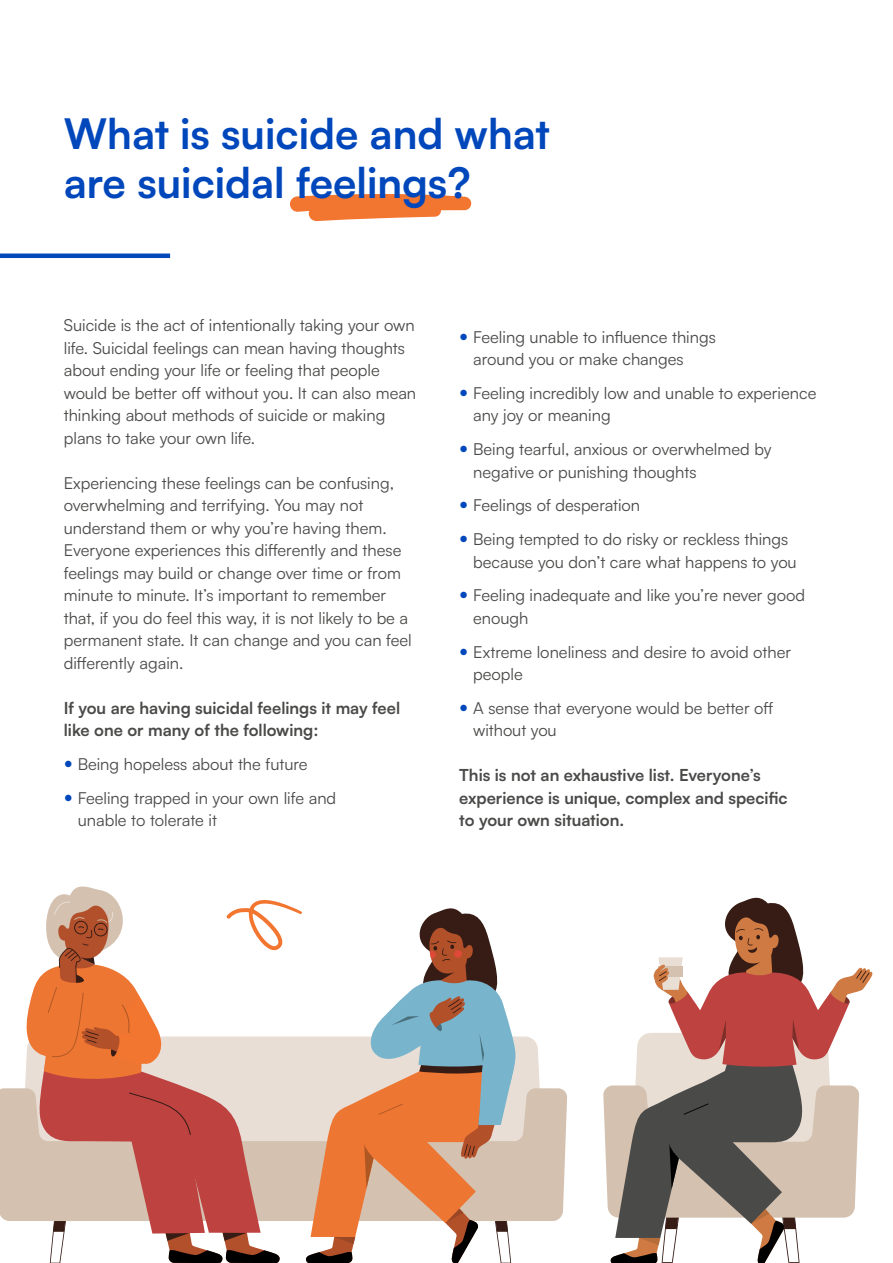
<style>
.page{position:relative;width:893px;height:1263px;background:#fff}
.page>*{position:absolute;margin:0;border:0;box-sizing:border-box;transform-origin:0 0}
.t1{font:700 42px/49.5px "Satoshi";color:#0047bb}
.t2{font:16.5px/22.5px "Satoshi";color:#4a4a49}
.t3{font:700 16.5px/22.5px "Satoshi";color:#4a4a49}
</style>
<div class="page">
<svg style="left:290px;top:194px;width:181px;height:27px"></svg>
<div style="left:0;top:253px;width:170px;height:5px;background:#0047bb"></div>
<svg style="left:603px;top:897px;width:270px;height:366px"></svg>
<svg style="left:517px;top:1036px;width:23px;height:52px"></svg>
<svg style="left:0;top:1088px;width:567px;height:133px;background:#d6c4b3"></svg>
<svg style="left:19px;top:886px;width:498px;height:377px"></svg>
<p class="t1" style="left:64px;top:106px;width:487px">What is suicide and what are suicidal feelings?</p>
<p class="t2" style="left:64px;top:313px;width:354px">Suicide is the act of intentionally taking your own life. Suicidal feelings can mean having thoughts about ending your life or feeling that people would be better off without you. It can also mean thinking about methods of suicide or making plans to take your own life.</p>
<p class="t2" style="left:64px;top:471px;width:350px">Experiencing these feelings can be confusing, overwhelming and terrifying. You may not understand them or why you’re having them.<br>Everyone experiences this differently and these feelings may build or change over time or from minute to minute. It’s important to remember that, if you do feel this way, it is not likely to be a permanent state. It can change and you can feel differently again.</p>
<p class="t3" style="left:64px;top:696px;width:338px">If you are having suicidal feelings it may feel like one or many of the following:</p>
<p class="t2" style="left:78px;top:752px;width:231px">Being hopeless about the future</p>
<p class="t2" style="left:78px;top:786px;width:260px">Feeling trapped in your own life and unable to tolerate it</p>
<p class="t2" style="left:473px;top:325px;width:244px">Feeling unable to influence things around you or make changes</p>
<p class="t2" style="left:473px;top:381px;width:345px">Feeling incredibly low and unable to experience any joy or meaning</p>
<p class="t2" style="left:473px;top:437px;width:300px">Being tearful, anxious or overwhelmed by negative or punishing thoughts</p>
<p class="t2" style="left:473px;top:493px;width:169px">Feelings of desperation</p>
<p class="t2" style="left:473px;top:527px;width:325px">Being tempted to do risky or reckless things because you don’t care what happens to you</p>
<p class="t2" style="left:473px;top:583px;width:334px">Feeling inadequate and like you’re never good enough</p>
<p class="t2" style="left:473px;top:640px;width:319px">Extreme loneliness and desire to avoid other people</p>
<p class="t2" style="left:473px;top:696px;width:302px">A sense that everyone would be better off without you</p>
<p class="t3" style="left:459px;top:763px;width:330px">This is not an exhaustive list. Everyone’s experience is unique, complex and specific to your own situation.</p>
</div>
